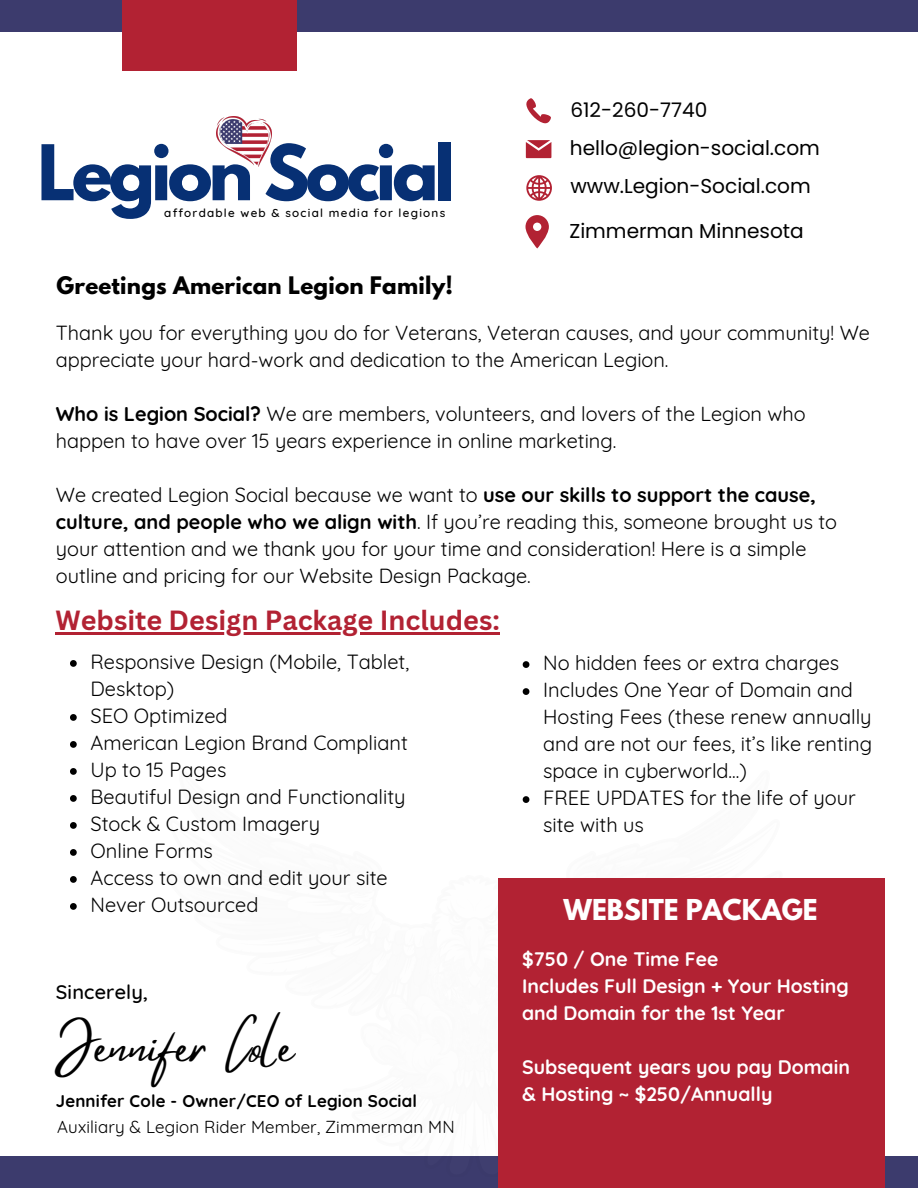
<style>
.page{position:relative;width:918px;height:1188px;background:#fff}
.page>*{position:absolute;margin:0;border:0;box-sizing:border-box;transform-origin:0 0}
.t1{font:700 67.95px "League Spartan";letter-spacing:-.06em;color:#073074}
.t2{font:48.9px "Mistrully";color:#000}
.t3{font:700 27px "Canva Sans";color:#b22233}
.t4{font:700 25.5px "League Spartan";color:#fff}
.t5{font:700 21.45px "League Spartan";letter-spacing:.01em;color:#000}
.t6{font:20.1px "Poppins";color:#000}
.t7{font:19.95px/27px "Quicksand";color:#000}
.t8{font:500 19.95px "Quicksand";letter-spacing:.01em;color:#000}
.t9{font:700 19.5px/27px "Quicksand";color:#fff}
.t10{font:16.95px "Quicksand";letter-spacing:.01em;color:#000}
.t11{font:700 16.95px "Quicksand";letter-spacing:.01em;color:#000}
.t12{font:500 11.7px "Quicksand";letter-spacing:.105em;color:#000}
.s1{font-weight:700}
</style>
<div class="page">
<div style="left:0;top:0;width:918px;height:32px;background:#3c3b6d"></div>
<div style="left:0;top:1156px;width:918px;height:32px;background:#3c3b6d"></div>
<div style="left:122px;top:0;width:174px;height:71px;background:#b22233"></div>
<svg style="left:526px;top:140px;width:25px;height:18px"></svg>
<svg style="left:526px;top:175px;width:26px;height:26px"></svg>
<svg style="left:526px;top:98px;width:25px;height:25px"></svg>
<svg style="left:525px;top:215px;width:24px;height:34px"></svg>
<img style="left:216px;top:116px;width:55px;height:51px">
<div style="left:498px;top:879px;width:387px;height:309px;background:#b22233"></div>
<hr style="left:56px;top:632px;width:444px;height:2px;background:#b22233">
<svg style="left:70px;top:660px;width:7px;height:7px"></svg>
<svg style="left:70px;top:714px;width:7px;height:7px"></svg>
<svg style="left:70px;top:741px;width:7px;height:7px"></svg>
<svg style="left:70px;top:768px;width:7px;height:7px"></svg>
<svg style="left:70px;top:795px;width:7px;height:7px"></svg>
<svg style="left:70px;top:822px;width:7px;height:7px"></svg>
<svg style="left:70px;top:849px;width:7px;height:7px"></svg>
<svg style="left:70px;top:876px;width:7px;height:7px"></svg>
<svg style="left:70px;top:903px;width:7px;height:7px"></svg>
<svg style="left:523px;top:661px;width:6px;height:7px"></svg>
<svg style="left:523px;top:688px;width:6px;height:7px"></svg>
<svg style="left:523px;top:796px;width:6px;height:7px"></svg>
<p class="t1" style="left:37px;top:139px;width:419px">Legion Social</p>
<p class="t12" style="left:164px;top:205px;width:283px">affordable web &amp; social media for legions</p>
<p class="t5" style="left:56px;top:275px;width:398px">Greetings American Legion Family!</p>
<p class="t6" style="left:570px;top:96px;width:138px">612-260-7740</p>
<p class="t6" style="left:570px;top:134px;width:252px">hello@legion-social.com</p>
<p class="t6" style="left:570px;top:172px;width:242px">www.Legion-Social.com</p>
<p class="t6" style="left:569px;top:217px;width:236px">Zimmerman Minnesota</p>
<p class="t7" style="left:56px;top:319px;width:816px">Thank you for everything you do for Veterans, Veteran causes, and your community! We appreciate your hard-work and dedication to the American Legion.</p>
<p class="t7" style="left:56px;top:400px;width:751px"><span class="s1">Who is Legion Social?</span> We are members, volunteers, and lovers of the Legion who happen to have over 15 years experience in online marketing.</p>
<p class="t7" style="left:56px;top:481px;width:783px">We created Legion Social because we want to <span class="s1">use our skills to support the cause, culture, and people who we align with</span>. If you’re reading this, someone brought us to your attention and we thank you for your time and consideration! Here is a simple outline and pricing for our Website Design Package.</p>
<p class="t3" style="left:56px;top:601px;width:446px">Website Design Package Includes:</p>
<p class="t7" style="left:91px;top:648px;width:320px">Responsive Design (Mobile, Tablet,<br>Desktop)</p>
<p class="t7" style="left:91px;top:702px;width:139px">SEO Optimized</p>
<p class="t7" style="left:91px;top:729px;width:319px">American Legion Brand Compliant</p>
<p class="t7" style="left:91px;top:756px;width:137px">Up to 15 Pages</p>
<p class="t7" style="left:91px;top:783px;width:316px">Beautiful Design and Functionality</p>
<p class="t7" style="left:91px;top:810px;width:231px">Stock &amp; Custom Imagery</p>
<p class="t7" style="left:91px;top:837px;width:124px">Online Forms</p>
<p class="t7" style="left:91px;top:864px;width:299px">Access to own and edit your site</p>
<p class="t7" style="left:91px;top:891px;width:169px">Never Outsourced</p>
<p class="t4" style="left:563px;top:897px;width:256px">WEBSITE PACKAGE</p>
<p class="t9" style="left:522px;top:945px;width:198px">$750 / One Time Fee</p>
<p class="t9" style="left:522px;top:972px;width:328px">Includes Full Design + Your Hosting and Domain for the 1st Year</p>
<p class="t9" style="left:522px;top:1053px;width:329px">Subsequent years you pay Domain &amp; Hosting ~ $250/Annually</p>
<p class="t7" style="left:543px;top:649px;width:298px">No hidden fees or extra charges</p>
<p class="t7" style="left:543px;top:676px;width:330px">Includes One Year of Domain and<br>Hosting Fees (these renew annually and are not our fees, it’s like renting space in cyberworld...)</p>
<p class="t7" style="left:543px;top:784px;width:314px">FREE UPDATES for the life of your site with us</p>
<p class="t8" style="left:56px;top:979px;width:94px">Sincerely,</p>
<p class="t2" style="left:56px;top:1008px;width:240px">Jennifer Cole</p>
<p class="t11" style="left:56px;top:1090px;width:363px">Jennifer Cole - Owner/CEO of Legion Social</p>
<p class="t10" style="left:57px;top:1116px;width:399px">Auxiliary &amp; Legion Rider Member, Zimmerman MN</p>
</div>
